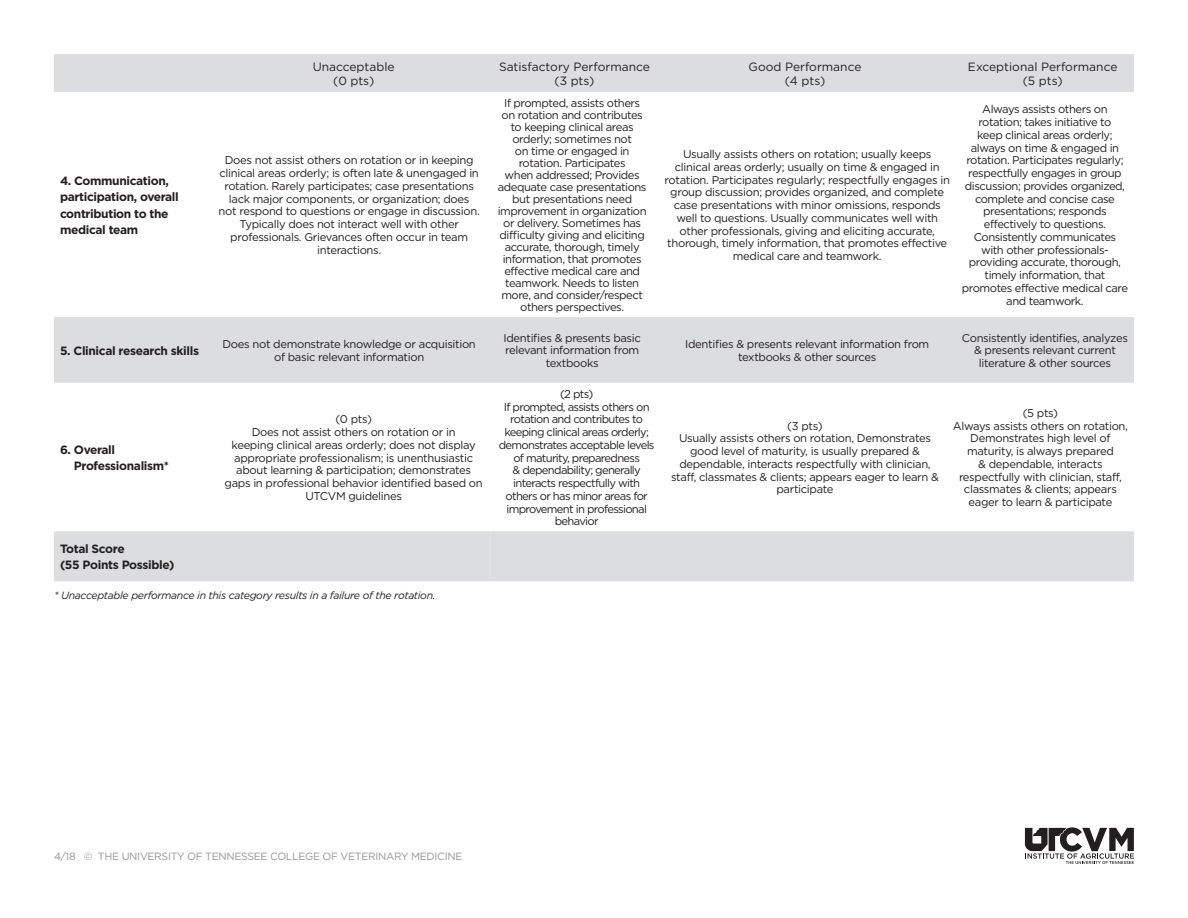
<style>
.page{position:relative;width:1188px;height:918px;background:#fff}
.page>*{position:absolute;margin:0;border:0;box-sizing:border-box;transform-origin:0 0}
.t1{font:700 12px/16.5px "Gotham";letter-spacing:-.03em;color:#231f20}
.t2{font:12px "Gotham";color:#231f20}
.t3{font:11.25px/12.8px "Gotham";letter-spacing:-.035em;color:#231f20;text-align:center}
.t4{font:11.25px/12.8px "Gotham";letter-spacing:-.06em;color:#231f20;text-align:center}
.t5{font:italic 10.5px "Gotham";letter-spacing:-.03em;color:#231f20}
.t6{font:10.5px "Gotham";letter-spacing:-.03em;color:#939598}
</style>
<div class="page">
<div style="left:54px;top:54px;width:1080px;height:38px;background:#dcdddf"></div>
<svg style="left:54px;top:317px;width:1080px;height:264px"></svg>
<svg style="left:1025px;top:827px;width:109px;height:37px"></svg>
<p class="t1" style="left:60px;top:172px;width:120px">4. Communication, participation, overall contribution to the medical team</p>
<p class="t2" style="left:313px;top:59px;width:83px">Unacceptable</p>
<p class="t2" style="left:333px;top:74px;width:43px">(0 pts)</p>
<p class="t3" style="left:219px;top:154px;width:263px">Does not assist others on rotation or in keeping clinical areas orderly; is often late &amp; unengaged in rotation. Rarely participates; case presentations lack major components, or organization; does not respond to questions or engage in discussion.<br>Typically does not interact well with other professionals. Grievances often occur in team interactions.</p>
<p class="t2" style="left:499px;top:59px;width:152px">Satisfactory Performance</p>
<p class="t2" style="left:555px;top:74px;width:41px">(3 pts)</p>
<p class="t3" style="left:498px;top:97px;width:150px;line-height:12px">If prompted, assists others on rotation and contributes to keeping clinical areas orderly; sometimes not<br>on time or engaged in rotation. Participates<br>when addressed; Provides adequate case presentations but presentations need improvement in organization or delivery. Sometimes has difficulty giving and eliciting accurate, thorough, timely information, that promotes effective medical care and teamwork. Needs to listen more, and consider/respect others perspectives.</p>
<p class="t2" style="left:749px;top:59px;width:114px">Good Performance</p>
<p class="t2" style="left:785px;top:74px;width:42px">(4 pts)</p>
<p class="t3" style="left:665px;top:148px;width:287px">Usually assists others on rotation; usually keeps clinical areas orderly; usually on time &amp; engaged in rotation. Participates regularly; respectfully engages in group discussion; provides organized, and complete case presentations with minor omissions, responds well to questions. Usually communicates well with other professionals, giving and eliciting accurate, thorough, timely information, that promotes effective medical care and teamwork.</p>
<p class="t2" style="left:968px;top:59px;width:151px">Exceptional Performance</p>
<p class="t2" style="left:1023px;top:74px;width:41px">(5 pts)</p>
<p class="t3" style="left:962px;top:103px;width:168px">Always assists others on rotation; takes initiative to<br>keep clinical areas orderly; always on time &amp; engaged in rotation. Participates regularly; respectfully engages in group discussion; provides organized, complete and concise case presentations; responds effectively to questions.<br>Consistently communicates with other professionals&shy;providing accurate, thorough, timely information, that promotes effective medical care and teamwork.</p>
<p class="t1" style="left:60px;top:342px;width:141px">5. Clinical research skills</p>
<p class="t3" style="left:222px;top:338px;width:255px">Does not demonstrate knowledge or acquisition of basic relevant information</p>
<p class="t3" style="left:503px;top:331px;width:139px">Identifies &amp; presents basic relevant information from textbooks</p>
<p class="t3" style="left:685px;top:338px;width:246px">Identifies &amp; presents relevant information from textbooks &amp; other sources</p>
<p class="t3" style="left:962px;top:331px;width:168px">Consistently identifies, analyzes &amp; presents relevant current literature &amp; other sources</p>
<p class="t1" style="left:74px;top:441px;width:96px;text-indent:-14px">6. Overall<br>Professionalism*</p>
<p class="t3" style="left:335px;top:413px;width:38px">(0 pts)</p>
<p class="t3" style="left:225px;top:426px;width:260px">Does not assist others on rotation or in<br>keeping clinical areas orderly; does not display appropriate professionalism; is unenthusiastic about learning &amp; participation; demonstrates gaps in professional behavior identified based on UTCVM guidelines</p>
<p class="t1" style="left:60px;top:540px;width:66px">Total Score</p>
<p class="t1" style="left:60px;top:557px;width:116px">(55 Points Possible)</p>
<p class="t5" style="left:54px;top:589px;width:383px">* Unacceptable performance in this category results in a failure of the rotation.</p>
<p class="t3" style="left:560px;top:387px;width:35px">(2 pts)</p>
<p class="t4" style="left:499px;top:400px;width:157px">If prompted, assists others on rotation and contributes to keeping clinical areas orderly; demonstrates acceptable levels of maturity, preparedness<br>&amp; dependability; generally interacts respectfully with others or has minor areas for improvement in professional behavior</p>
<p class="t3" style="left:787px;top:419px;width:37px">(3 pts)</p>
<p class="t3" style="left:671px;top:432px;width:269px">Usually assists others on rotation, Demonstrates good level of maturity, is usually prepared &amp; dependable, interacts respectfully with clinician, staff, classmates &amp; clients; appears eager to learn &amp; participate</p>
<p class="t3" style="left:1023px;top:406px;width:37px">(5 pts)</p>
<p class="t3" style="left:953px;top:419px;width:176px">Always assists others on rotation,<br>Demonstrates high level of maturity, is always prepared<br>&amp; dependable, interacts respectfully with clinician, staff, classmates &amp; clients; appears eager to learn &amp; participate</p>
<p class="t6" style="left:54px;top:850px;width:410px">4/18 © THE UNIVERSITY OF TENNESSEE COLLEGE OF VETERINARY MEDICINE</p>
</div>
